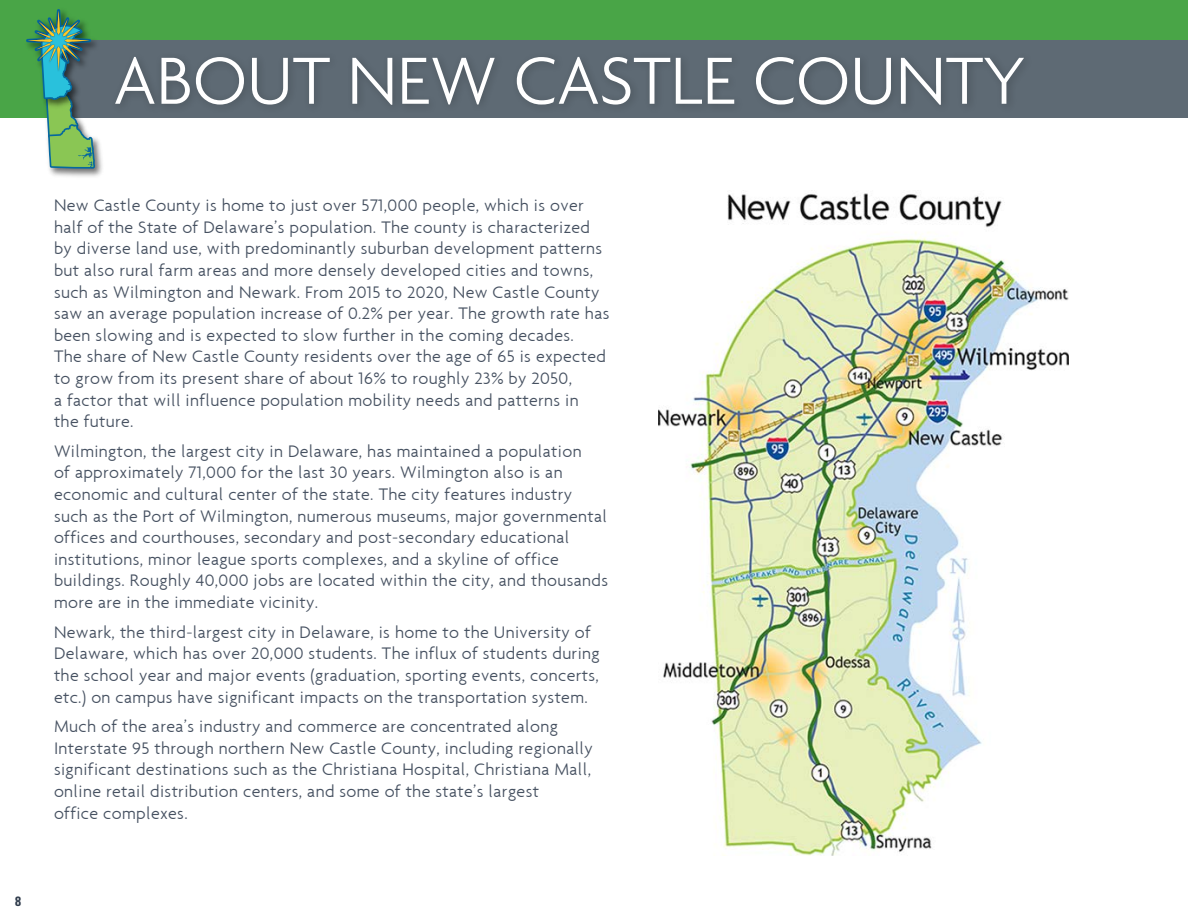
<style>
.page{position:relative;width:1188px;height:918px;background:#fff}
.page>*{position:absolute;margin:0;border:0;box-sizing:border-box;transform-origin:0 0}
.Section_Header{font:300 72px "Agenda";color:#fff}
.body{font:300 18px/21.6px "Agenda";letter-spacing:.02em;color:#465161}
.t1{font:700 condensed 13.5px "Univers LT Std";color:#313d4d}
</style>
<div class="page">
<div style="left:0;top:0;width:1188px;height:118px;background:#49a547"></div>
<hr style="left:1187px;top:0;width:1px;height:40px;background:#5e6a74">
<div style="left:56px;top:40px;width:1132px;height:78px;background:#5e6a74"></div>
<img style="left:49px;top:138px;width:53px;height:39px">
<svg style="left:26px;top:9px;width:69px;height:160px"></svg>
<img style="left:658px;top:193px;width:410px;height:662px">
<p class="Section_Header" style="left:113px;top:38px;width:913px">ABOUT NEW CASTLE COUNTY</p>
<p class="t1" style="left:15px;top:893px;width:7px">8</p>
<p class="body" style="left:54px;top:194px;width:557px">New Castle County is home to just over 571,000 people, which is over half of the State of Delaware’s population. The county is characterized by diverse land use, with predominantly suburban development patterns but also rural farm areas and more densely developed cities and towns, such as Wilmington and Newark. From 2015 to 2020, New Castle County saw an average population increase of 0.2% per year. The growth rate has been slowing and is expected to slow further in the coming decades.<br>The share of New Castle County residents over the age of 65 is expected to grow from its present share of about 16% to roughly 23% by 2050,<br>a factor that will influence population mobility needs and patterns in<br>the future.</p>
<p class="body" style="left:54px;top:440px;width:556px">Wilmington, the largest city in Delaware, has maintained a population<br>of approximately 71,000 for the last 30 years. Wilmington also is an economic and cultural center of the state. The city features industry such as the Port of Wilmington, numerous museums, major governmental offices and courthouses, secondary and post-secondary educational institutions, minor league sports complexes, and a skyline of office buildings. Roughly 40,000 jobs are located within the city, and thousands more are in the immediate vicinity.</p>
<p class="body" style="left:54px;top:621px;width:547px">Newark, the third-largest city in Delaware, is home to the University of Delaware, which has over 20,000 students. The influx of students during the school year and major events (graduation, sporting events, concerts, etc.) on campus have significant impacts on the transportation system.</p>
<p class="body" style="left:54px;top:715px;width:540px">Much of the area’s industry and commerce are concentrated along Interstate 95 through northern New Castle County, including regionally significant destinations such as the Christiana Hospital, Christiana Mall, online retail distribution centers, and some of the state’s largest<br>office complexes.</p>
</div>
